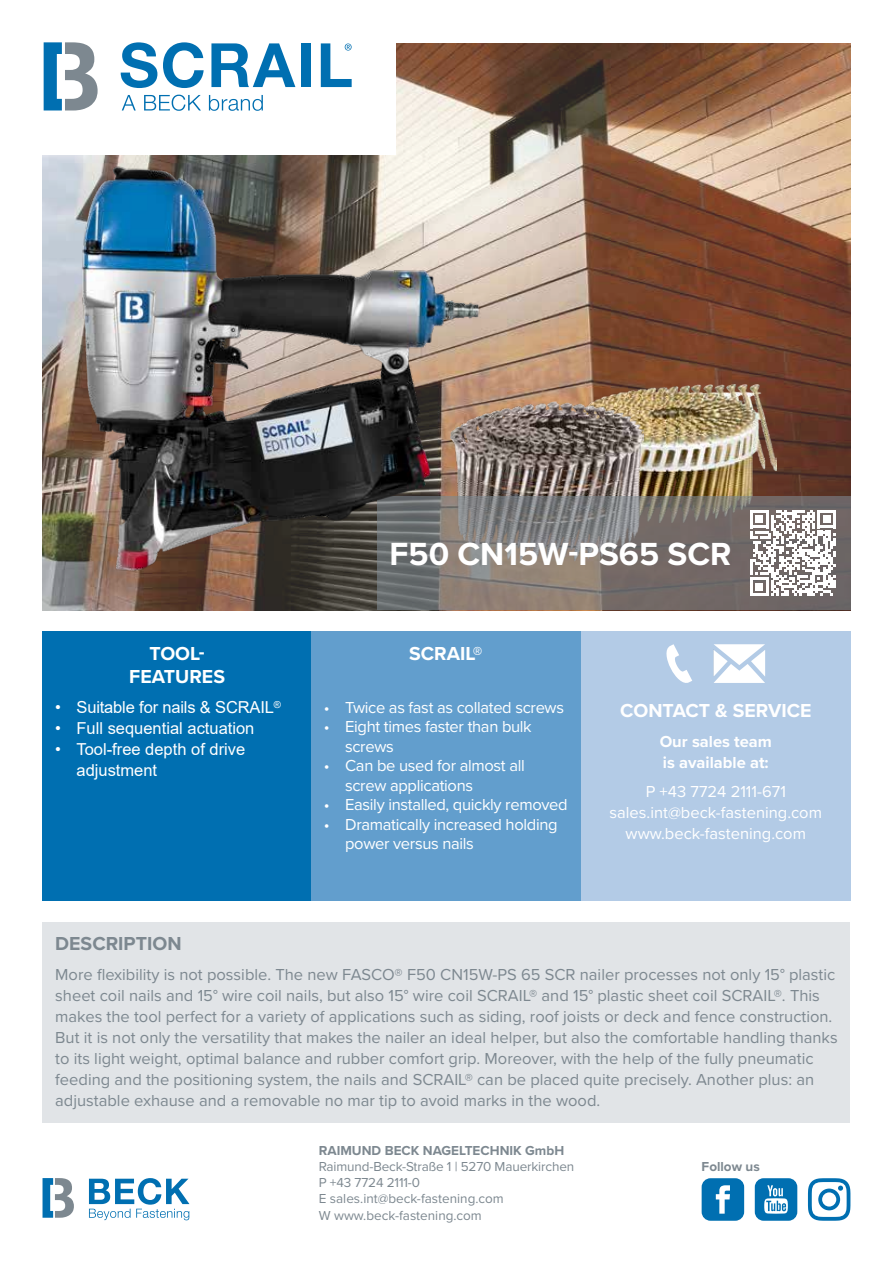
<style>
.page{position:relative;width:893px;height:1263px;background:#fff}
.page>*{position:absolute;margin:0;border:0;box-sizing:border-box;transform-origin:0 0}
.t1{font:700 33.15px "Proxima Nova";color:#fff}
.t2{font:700 19.5px/23.4px "Proxima Nova";color:#fff;text-align:center}
.t3{font:700 19.5px "Proxima Nova";color:#7d8890}
.t4{font:16.5px/21px "Proxima Nova";color:#7d8890}
.t5{font:16.5px/19.5px "Proxima Nova";letter-spacing:-.02em;color:#fff}
.t6{font:16.5px/21px "Arial";color:#fff}
.t7{font:16.5px/21px "Proxima Nova";color:#fff;text-align:center}
.t8{font:700 16.5px/21px "Proxima Nova";color:#fff}
.t9{font:13.5px/16.2px "Proxima Nova";letter-spacing:-.01em;color:#7d8890}
.t10{font:700 13.5px "Proxima Nova";color:#7d8890}
</style>
<div class="page">
<img style="left:43px;top:44px;width:807px;height:566px">
<div style="left:43px;top:631px;width:269px;height:270px;background:#006fb1"></div>
<div style="left:43px;top:922px;width:807px;height:201px;background:#e1e4e7"></div>
<div style="left:312px;top:631px;width:269px;height:270px;background:#629ecd"></div>
<div style="left:581px;top:631px;width:269px;height:270px;background:#b3cbe6"></div>
<svg style="left:89px;top:1178px;width:100px;height:42px"></svg>
<svg style="left:43px;top:1178px;width:31px;height:40px"></svg>
<svg style="left:666px;top:644px;width:26px;height:39px"></svg>
<svg style="left:713px;top:644px;width:52px;height:39px"></svg>
<div style="left:0;top:0;width:395px;height:154px;background:#fff"></div>
<svg style="left:122px;top:95px;width:14px;height:15px"></svg>
<svg style="left:144px;top:95px;width:57px;height:16px"></svg>
<svg style="left:209px;top:95px;width:54px;height:16px"></svg>
<svg style="left:121px;top:42px;width:36px;height:46px"></svg>
<svg style="left:163px;top:42px;width:41px;height:46px"></svg>
<svg style="left:211px;top:43px;width:84px;height:44px"></svg>
<div style="left:301px;top:43px;width:10px;height:44px;background:#006fb1"></div>
<svg style="left:321px;top:43px;width:31px;height:44px"></svg>
<svg style="left:44px;top:42px;width:54px;height:68px"></svg>
<svg style="left:702px;top:1178px;width:42px;height:43px;background:#2a86bd"></svg>
<svg style="left:755px;top:1178px;width:42px;height:43px;background:#398fc2"></svg>
<svg style="left:808px;top:1178px;width:42px;height:43px"></svg>
<img style="left:580px;top:385px;width:196px;height:111px">
<img style="left:489px;top:401px;width:154px;height:95px">
<svg style="left:377px;top:496px;width:473px;height:114px;background:#7c7471"></svg>
<svg style="left:750px;top:510px;width:86px;height:86px"></svg>
<img style="left:61px;top:160px;width:428px;height:419px">
<p class="t2" style="left:129px;top:641px;width:97px">TOOL-<br>FEATURES</p>
<p class="t6" style="left:55px;top:697px;width:227px">• Suitable for nails &amp; SCRAIL<sup>®</sup></p>
<p class="t6" style="left:55px;top:718px;width:201px">• Full sequential actuation</p>
<p class="t6" style="left:77px;top:739px;width:170px;text-indent:-21px">• Tool-free depth of drive adjustment</p>
<h1 class="t1" style="left:390px;top:529px;width:343px">F50 CN15W-PS65 SCR</h1>
<p class="t2" style="left:409px;top:641px;width:75px">SCRAIL®</p>
<p class="t5" style="left:324px;top:697px;width:242px">• Twice as fast as collated screws</p>
<p class="t5" style="left:345px;top:716px;width:188px;text-indent:-21px">• Eight times faster than bulk screws</p>
<p class="t5" style="left:345px;top:755px;width:181px;text-indent:-21px">• Can be used for almost all screw applications</p>
<p class="t5" style="left:324px;top:794px;width:245px">• Easily installed, quickly removed</p>
<p class="t5" style="left:345px;top:814px;width:214px;text-indent:-21px">• Dramatically increased holding power versus nails</p>
<p class="t2" style="left:620px;top:698px;width:193px">CONTACT &amp; SERVICE</p>
<p class="t8" style="left:660px;top:730px;width:114px">Our sales team is available at:</p>
<p class="t7" style="left:609px;top:780px;width:214px">P +43 7724 2111-671 sales.int@beck-fastening.com www.beck-fastening.com</p>
<p class="t3" style="left:55px;top:929px;width:128px">DESCRIPTION</p>
<p class="t4" style="left:55px;top:963px;width:784px">More flexibility is not possible. The new FASCO® F50 CN15W-PS 65 SCR nailer processes not only 15° plastic sheet coil nails and 15° wire coil nails, but also 15° wire coil SCRAIL® and 15° plastic sheet coil SCRAIL®. This makes the tool perfect for a variety of applications such as siding, roof joists or deck and fence construction.<br>But it is not only the versatility that makes the nailer an ideal helper, but also the comfortable handling thanks to its light weight, optimal balance and rubber comfort grip. Moreover, with the help of the fully pneumatic feeding and the positioning system, the nails and SCRAIL® can be placed quite precisely. Another plus: an adjustable exhause and a removable no mar tip to avoid marks in the wood.</p>
<p class="t10" style="left:319px;top:1140px;width:247px">RAIMUND BECK NAGELTECHNIK GmbH</p>
<p class="t9" style="left:319px;top:1158px;width:257px">Raimund-Beck-Straße 1 | 5270 Mauerkirchen<br>P +43 7724 2111-0<br>E sales.int@beck-fastening.com<br>W www.beck-fastening.com</p>
<p class="t10" style="left:702px;top:1157px;width:60px">Follow us</p>
</div>
